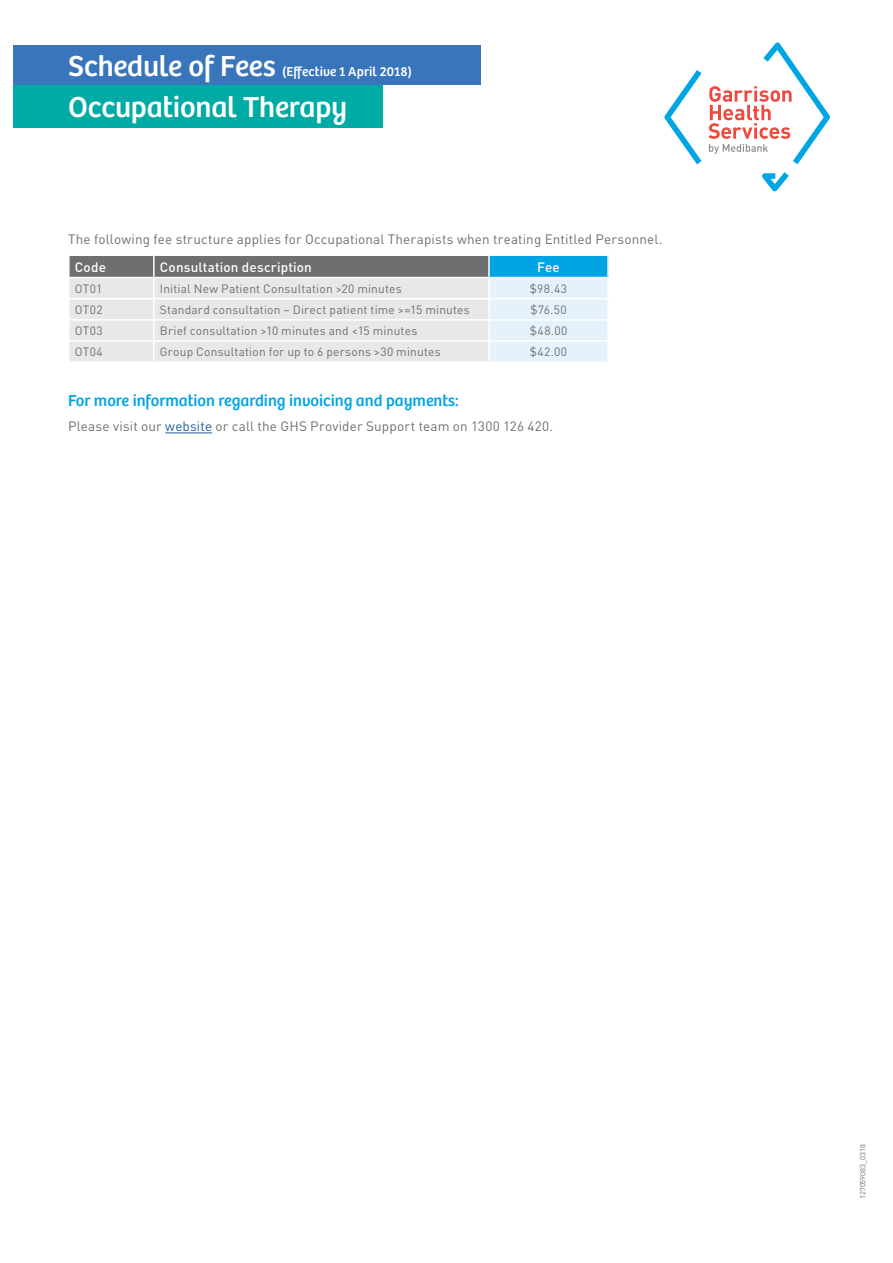
<style>
.page{position:relative;width:893px;height:1263px;background:#fff}
.page>*{position:absolute;margin:0;border:0;box-sizing:border-box;transform-origin:0 0}
.t1{font:30px "Bree Medibank";letter-spacing:-.005em;color:#fff}
.t2{font:16.5px "Bree Medibank";color:#00a4e4}
.t3{font:13.5px "DINOT";letter-spacing:.01em;color:#6d6f71}
.t4{font:500 13.5px "DINOT";letter-spacing:.01em;color:#fff}
.t5{font:13.5px "Bree Medibank";letter-spacing:.01em;color:#fff}
.t6{font:12px "DINOT";letter-spacing:.015em;color:#6d6f71}
.t7{font:7.5px "DINOT";color:#6d6f71}
.s1{color:#215e9f}
</style>
<div class="page">
<hr style="left:165px;top:433px;width:47px;height:1px;background:#215e9f">
<svg style="left:69px;top:255px;width:540px;height:106px;background:#ccd6da"></svg>
<div style="left:13px;top:84px;width:370px;height:44px;background:#00aaa5"></div>
<div style="left:13px;top:46px;width:467px;height:39px;background:#3975ba"></div>
<svg style="left:762px;top:172px;width:27px;height:19px"></svg>
<svg style="left:664px;top:70px;width:38px;height:94px"></svg>
<svg style="left:708px;top:43px;width:122px;height:121px"></svg>
<h1 class="t1" style="left:68px;top:49px;width:209px">Schedule of Fees</h1>
<p class="t5" style="left:282px;top:64px;width:131px">(Effective 1 April 2018)</p>
<h1 class="t1" style="left:68px;top:89px;width:281px">Occupational Therapy</h1>
<p class="t3" style="left:68px;top:231px;width:596px">The following fee structure applies for Occupational Therapists when treating Entitled Personnel.</p>
<p class="t4" style="left:75px;top:258px;width:33px">Code</p>
<p class="t4" style="left:160px;top:258px;width:153px">Consultation description</p>
<p class="t4" style="left:537px;top:258px;width:24px">Fee</p>
<p class="t6" style="left:75px;top:281px;width:29px">OT01</p>
<p class="t6" style="left:160px;top:281px;width:244px">Initial New Patient Consultation &gt;20 minutes</p>
<p class="t6" style="left:530px;top:281px;width:39px">$98.43</p>
<p class="t6" style="left:75px;top:302px;width:29px">OT02</p>
<p class="t6" style="left:160px;top:302px;width:312px">Standard consultation – Direct patient time &gt;=15 minutes</p>
<p class="t6" style="left:530px;top:302px;width:38px">$76.50</p>
<p class="t6" style="left:75px;top:323px;width:30px">OT03</p>
<p class="t6" style="left:160px;top:323px;width:259px">Brief consultation &gt;10 minutes and &lt;15 minutes</p>
<p class="t6" style="left:530px;top:323px;width:39px">$48.00</p>
<p class="t6" style="left:75px;top:344px;width:30px">OT04</p>
<p class="t6" style="left:160px;top:344px;width:282px">Group Consultation for up to 6 persons &gt;30 minutes</p>
<p class="t6" style="left:530px;top:344px;width:39px">$42.00</p>
<h2 class="t2" style="left:68px;top:391px;width:392px">For more information regarding invoicing and payments:</h2>
<p class="t3" style="left:68px;top:418px;width:487px">Please visit our <span class="s1">website</span> or call the GHS Provider Support team on 1300 126 420.</p>
<p class="t7" style="left:858px;top:1199px;width:56px;rotate:-90deg">127059083_0318</p>
</div>
